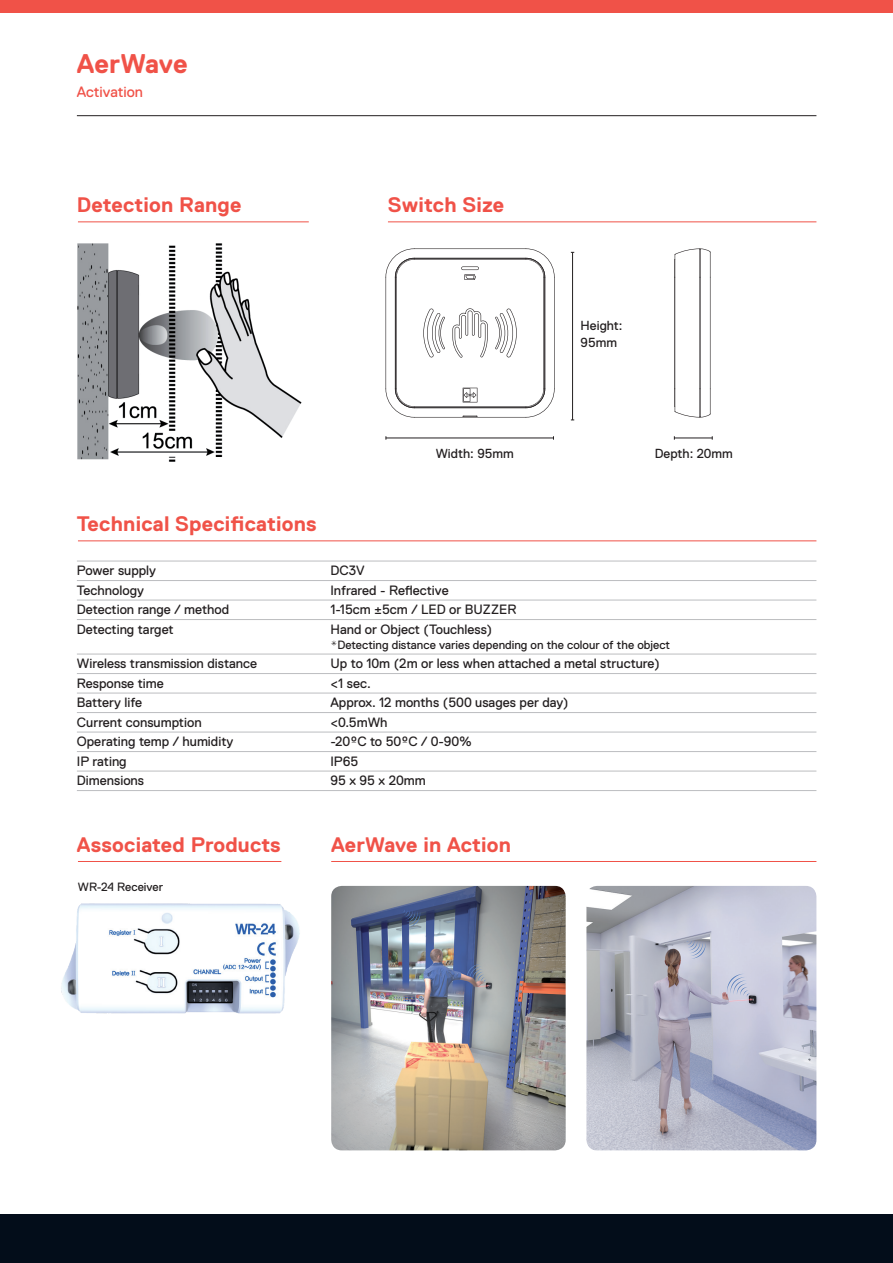
<style>
.page{position:relative;width:893px;height:1263px;background:#fff}
.page>*{position:absolute;margin:0;border:0;box-sizing:border-box;transform-origin:0 0}
.t1{font:700 27px "Replica LL";color:#f05248}
.t2{font:700 21px "Replica LL";letter-spacing:.01em;color:#f05248}
.t3{font:15px "Replica LL";color:#f05248}
.t4{font:13.5px "Replica LL";color:#231f20}
.t5{font:13.2px/17px "Replica LL";color:#231f20}
.t6{font:12px "Replica LL";color:#231f20}
</style>
<div class="page">
<div style="left:0;top:1214px;width:893px;height:49px;background:#030d1a"></div>
<div style="left:0;top:0;width:893px;height:13px;background:#f05248"></div>
<img style="left:77px;top:243px;width:225px;height:219px">
<hr style="left:77px;top:115px;width:739px;height:1px;background:#231f20">
<hr style="left:386px;top:438px;width:167px;height:1px;background:#231f20">
<hr style="left:674px;top:438px;width:38px;height:1px;background:#231f20">
<hr style="left:572px;top:252px;width:1px;height:168px;background:#231f20">
<hr style="left:77px;top:561px;width:739px;height:1px;background:#bcbdc0">
<hr style="left:77px;top:580px;width:739px;height:1px;background:#bcbdc0">
<hr style="left:77px;top:600px;width:739px;height:1px;background:#bcbdc0">
<hr style="left:77px;top:619px;width:739px;height:1px;background:#bcbdc0">
<hr style="left:77px;top:654px;width:739px;height:1px;background:#bcbdc0">
<hr style="left:77px;top:673px;width:739px;height:1px;background:#bcbdc0">
<hr style="left:77px;top:693px;width:739px;height:1px;background:#bcbdc0">
<hr style="left:77px;top:712px;width:739px;height:1px;background:#bcbdc0">
<hr style="left:77px;top:732px;width:739px;height:1px;background:#bcbdc0">
<hr style="left:77px;top:751px;width:739px;height:1px;background:#bcbdc0">
<hr style="left:77px;top:771px;width:739px;height:1px;background:#bcbdc0">
<hr style="left:77px;top:790px;width:739px;height:1px;background:#bcbdc0">
<img style="left:61px;top:903px;width:239px;height:111px">
<img style="left:331px;top:886px;width:235px;height:264px">
<img style="left:586px;top:886px;width:230px;height:264px">
<hr style="left:78px;top:221px;width:231px;height:1px;background:#f05248">
<hr style="left:78px;top:861px;width:203px;height:1px;background:#f05248">
<hr style="left:331px;top:861px;width:485px;height:1px;background:#f05248">
<hr style="left:78px;top:540px;width:738px;height:1px;background:#f05248">
<hr style="left:388px;top:221px;width:428px;height:1px;background:#f05248">
<svg style="left:386px;top:248px;width:169px;height:170px"></svg>
<svg style="left:674px;top:248px;width:37px;height:169px"></svg>
<h1 class="t1" style="left:77px;top:49px;width:112px">AerWave</h1>
<p class="t3" style="left:77px;top:84px;width:67px">Activation</p>
<h2 class="t2" style="left:77px;top:193px;width:166px">Detection Range</h2>
<h2 class="t2" style="left:388px;top:193px;width:118px">Switch Size</h2>
<p class="t5" style="left:581px;top:317px;width:43px">Height:<br>95mm</p>
<h2 class="t2" style="left:77px;top:512px;width:241px">Technical Specifications</h2>
<p class="t5" style="left:436px;top:445px;width:79px">Width: 95mm</p>
<p class="t5" style="left:655px;top:445px;width:79px">Depth: 20mm</p>
<p class="t4" style="left:77px;top:563px;width:81px">Power supply</p>
<p class="t4" style="left:330px;top:563px;width:36px">DC3V</p>
<p class="t4" style="left:77px;top:583px;width:69px">Technology</p>
<p class="t4" style="left:330px;top:583px;width:120px">Infrared - Reflective</p>
<p class="t4" style="left:77px;top:602px;width:154px">Detection range / method</p>
<p class="t4" style="left:330px;top:602px;width:188px">1-15cm ±5cm / LED or BUZZER</p>
<p class="t4" style="left:77px;top:622px;width:98px">Detecting target</p>
<p class="t4" style="left:330px;top:622px;width:163px">Hand or Object (Touchless)</p>
<p class="t6" style="left:330px;top:638px;width:341px">*Detecting distance varies depending on the colour of the object</p>
<p class="t4" style="left:77px;top:656px;width:182px">Wireless transmission distance</p>
<p class="t4" style="left:330px;top:656px;width:331px">Up to 10m (2m or less when attached a metal structure)</p>
<p class="t4" style="left:77px;top:676px;width:88px">Response time</p>
<p class="t4" style="left:330px;top:676px;width:42px">&lt;1 sec.</p>
<p class="t4" style="left:77px;top:695px;width:67px">Battery life</p>
<p class="t4" style="left:330px;top:695px;width:240px">Approx. 12 months (500 usages per day)</p>
<p class="t4" style="left:77px;top:715px;width:126px">Current consumption</p>
<p class="t4" style="left:330px;top:715px;width:59px">&lt;0.5mWh</p>
<p class="t4" style="left:77px;top:734px;width:158px">Operating temp / humidity</p>
<p class="t4" style="left:330px;top:734px;width:143px">-20ºC to 50ºC / 0-90%</p>
<p class="t4" style="left:77px;top:754px;width:51px">IP rating</p>
<p class="t4" style="left:330px;top:754px;width:29px">IP65</p>
<p class="t4" style="left:77px;top:773px;width:69px">Dimensions</p>
<p class="t4" style="left:330px;top:773px;width:97px">95 x 95 x 20mm</p>
<h2 class="t2" style="left:77px;top:833px;width:205px">Associated Products</h2>
<h2 class="t2" style="left:331px;top:833px;width:181px">AerWave in Action</h2>
<p class="t6" style="left:78px;top:881px;width:87px">WR-24 Receiver</p>
</div>
